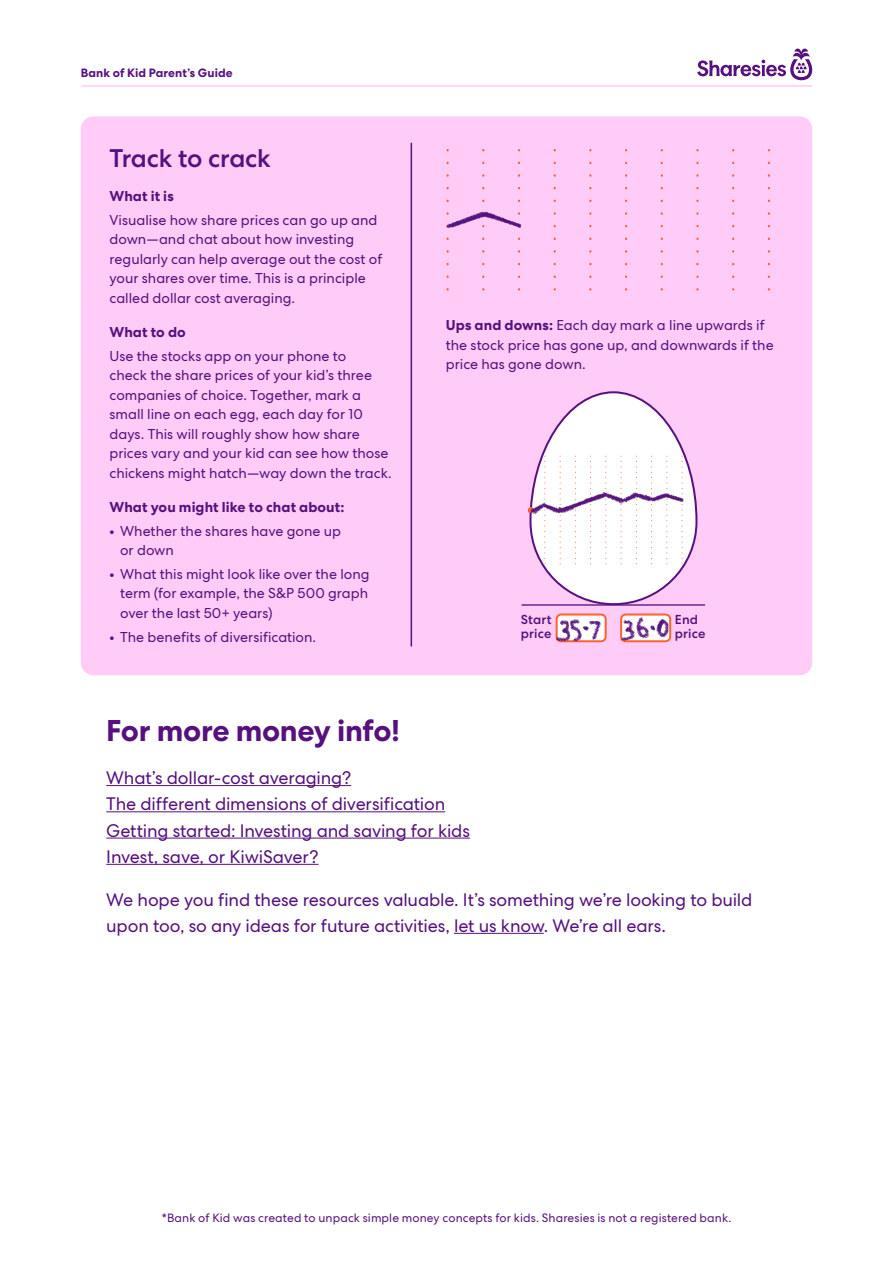
<style>
.page{position:relative;width:893px;height:1263px;background:#fff}
.page>*{position:absolute;margin:0;border:0;box-sizing:border-box;transform-origin:0 0}
.t1{font:700 30px "Centra No 2";letter-spacing:-.015em;color:#56117e}
.t2{font:500 25.5px "Centra No 2";letter-spacing:-.01em;color:#56117e}
.t3{font:18px/26.2px "Centra No 2";letter-spacing:-.01em;color:#56117e}
.t4{font:14.25px/19.5px "Centra No 2";color:#56117e}
.t5{font:700 14.25px "Centra No 2";letter-spacing:.005em;color:#56117e}
.t6{font:500 13.05px/14.4px "Centra No 2";letter-spacing:.01em;color:#56117e}
.t7{font:12px "Centra No 2";letter-spacing:.01em;color:#56117e}
.t8{font:700 12px "Centra No 2";letter-spacing:.005em;color:#56117e}
.s1{font-weight:700}
</style>
<div class="page">
<div style="left:81px;top:116px;width:731px;height:559px;background:#ffccf7;border-radius:13px"></div>
<hr style="left:411px;top:143px;width:1px;height:503px;background:#56117e">
<svg style="left:530px;top:392px;width:166px;height:212px;background:#f0e2f2"></svg>
<hr style="left:81px;top:85px;width:730px;height:2px;background:#ffccf7">
<svg style="left:697px;top:49px;width:115px;height:31px"></svg>
<hr style="left:106px;top:785px;width:245px;height:1px;background:#56117e">
<hr style="left:106px;top:811px;width:339px;height:1px;background:#56117e">
<hr style="left:106px;top:838px;width:364px;height:1px;background:#56117e">
<hr style="left:106px;top:864px;width:213px;height:1px;background:#56117e">
<hr style="left:454px;top:933px;width:90px;height:1px;background:#56117e">
<img style="left:521px;top:423px;width:185px;height:220px">
<img style="left:446px;top:189px;width:76px;height:51px">
<p class="t8" style="left:81px;top:65px;width:153px">Bank of Kid Parent’s Guide</p>
<h2 class="t2" style="left:109px;top:143px;width:163px">Track to crack</h2>
<p class="t5" style="left:109px;top:188px;width:66px">What it is</p>
<p class="t4" style="left:109px;top:210px;width:274px">Visualise how share prices can go up and down—and chat about how investing regularly can help average out the cost of your shares over time. This is a principle called dollar cost averaging.</p>
<p class="t5" style="left:109px;top:324px;width:78px">What to do</p>
<p class="t4" style="left:109px;top:346px;width:284px">Use the stocks app on your phone to<br>check the share prices of your kid’s three companies of choice. Together, mark a small line on each egg, each day for 10 days. This will roughly show how share prices vary and your kid can see how those chickens might hatch—way down the track.</p>
<p class="t5" style="left:109px;top:499px;width:237px">What you might like to chat about:</p>
<p class="t4" style="left:120px;top:521px;width:222px;text-indent:-11px"><span class="s1">•</span> Whether the shares have gone up or down</p>
<p class="t4" style="left:120px;top:564px;width:251px;text-align:justify;text-indent:-11px"><span class="s1">•</span> What this might look like over the long term (for example, the S&amp;P 500 graph over the last 50+ years)</p>
<p class="t4" style="left:109px;top:627px;width:208px"><span class="s1">•</span> The benefits of diversification.</p>
<p class="t4" style="left:446px;top:315px;width:329px"><span class="s1">Ups and downs:</span> Each day mark a line upwards if the stock price has gone up, and downwards if the price has gone down.</p>
<p class="t6" style="left:521px;top:612px;width:32px">Start price</p>
<p class="t6" style="left:675px;top:612px;width:32px">End price</p>
<h1 class="t1" style="left:106px;top:713px;width:295px">For more money info!</h1>
<p class="t3" style="left:106px;top:765px;width:365px">What’s dollar-cost averaging?<br>The different dimensions of diversification Getting started: Investing and saving for kids Invest, save, or KiwiSaver?</p>
<p class="t3" style="left:106px;top:886px;width:648px">We hope you find these resources valuable. It’s something we’re looking to build upon too, so any ideas for future activities, let us know. We’re all ears.</p>
<p class="t7" style="left:162px;top:1210px;width:571px">*Bank of Kid was created to unpack simple money concepts for kids. Sharesies is not a registered bank.</p>
</div>
